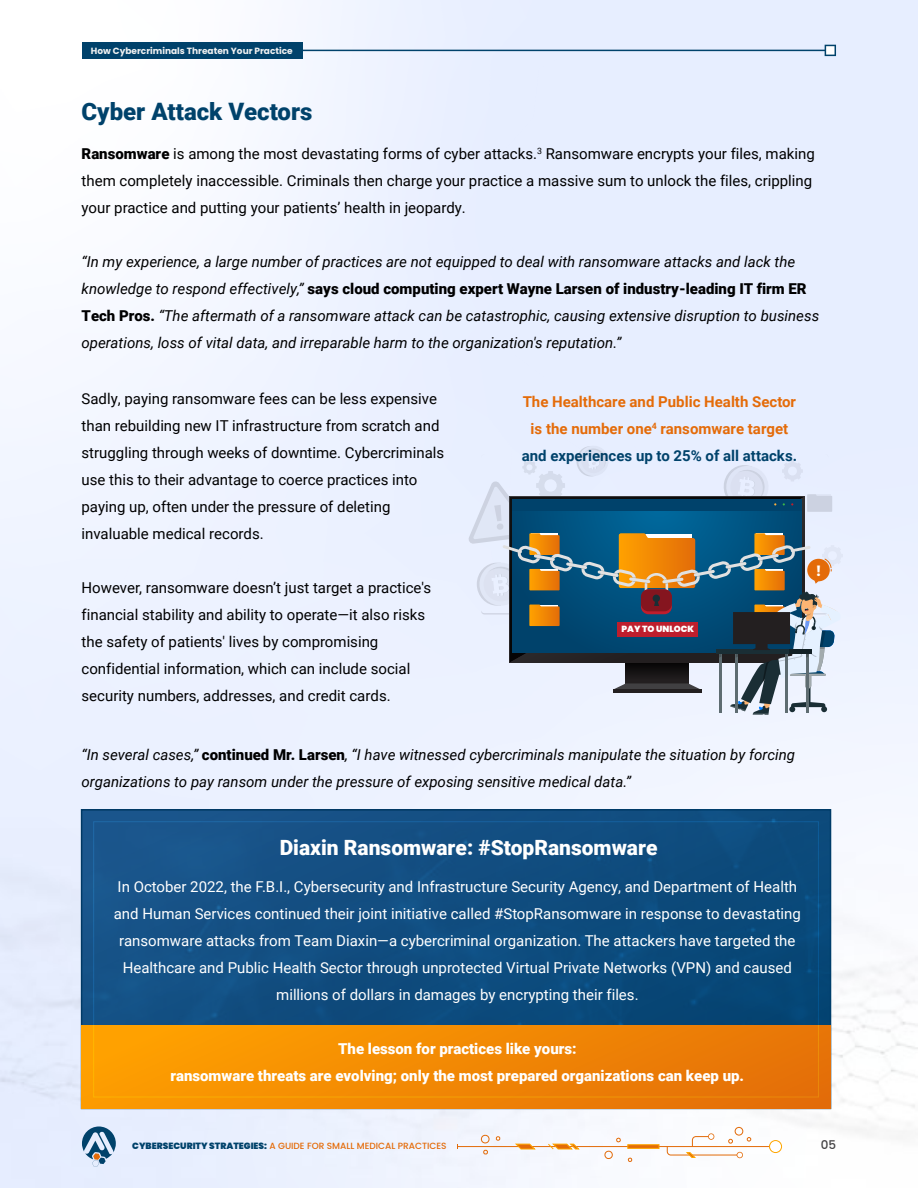
<style>
.page{position:relative;width:918px;height:1188px;background:#fff}
.page>*{position:absolute;margin:0;border:0;box-sizing:border-box;transform-origin:0 0}
.t1{font:900 24px "Roboto";color:#00426b}
.t2{font:900 21px "Roboto";color:#fff}
.t3{font:15px/27px "Roboto";color:#000}
.t4{font:italic 15px/27px "Roboto";color:#000}
.t5{font:15px/27px "Roboto";color:#fff;text-align:center}
.t6{font:900 15px/27px "Roboto";color:#fff;text-align:center}
.t7{font:700 15px/27px "Roboto";color:#e46b09;text-align:center}
.t8{font:700 15px "Montserrat";color:#fff}
.t9{font:500 12px "Poppins";color:#414042}
.t10{font:500 9px "Poppins";color:#e46b09}
.t11{font:700 9px "Poppins";color:#f1f2f2}
.t12{font:900 8.85px "Poppins";color:#fff}
.s1{font-weight:900}
.s2{font-weight:900;font-style:normal}
.s3{color:#00426b}
.s4{font-weight:900;color:#00426b}
</style>
<div class="page">
<div style="left:0;top:1px;width:918px;height:1186px;background:linear-gradient(to right,#f6f8ff,#e2ebff)"></div>
<img style="left:1px;top:673px;width:916px;height:515px">
<svg style="left:603px;top:1151px;width:11px;height:9px"></svg>
<svg style="left:615px;top:1137px;width:7px;height:6px"></svg>
<svg style="left:628px;top:1157px;width:4px;height:5px"></svg>
<div style="left:735px;top:1127px;width:8px;height:8px;border:1px solid #e26b09;border-radius:50%"></div>
<svg style="left:481px;top:1134px;width:9px;height:21px"></svg>
<svg style="left:496px;top:1136px;width:5px;height:5px"></svg>
<hr style="left:457px;top:1146px;width:316px;height:1px;background:#e26b09">
<div style="left:770px;top:1141px;width:12px;height:12px;background:#fff;border-radius:50%"></div>
<div style="left:769px;top:1140px;width:13px;height:13px;border:1px solid #ffa600;border-radius:50%"></div>
<svg style="left:514px;top:1143px;width:22px;height:7px"></svg>
<svg style="left:547px;top:1143px;width:33px;height:7px"></svg>
<svg style="left:667px;top:1133px;width:84px;height:25px"></svg>
<svg style="left:627px;top:1144px;width:32px;height:5px"></svg>
<svg style="left:82px;top:1126px;width:34px;height:41px"></svg>
<hr style="left:234px;top:50px;width:597px;height:1px;background:#00426b">
<svg style="left:825px;top:45px;width:11px;height:11px"></svg>
<div style="left:82px;top:42px;width:221px;height:17px;background:#00426b"></div>
<svg style="left:469px;top:446px;width:374px;height:269px"></svg>
<img style="left:82px;top:810px;width:749px;height:216px">
<div style="left:82px;top:1026px;width:749px;height:82px;background:linear-gradient(to right,#ffa100,#e57108)"></div>
<p class="t11" style="left:91px;top:47px;width:203px">How Cybercriminals Threaten Your Practice</p>
<h1 class="t1" style="left:82px;top:102px;width:232px">Cyber Attack Vectors</h1>
<p class="t3" style="left:82px;top:142px;width:735px"><span class="s1">Ransomware</span> is among the most devastating forms of cyber attacks.<sup>3</sup> Ransomware encrypts your files, making them completely inaccessible. Criminals then charge your practice a massive sum to unlock the files, crippling your practice and putting your patients’ health in jeopardy.</p>
<p class="t4" style="left:82px;top:250px;width:739px">“In my experience, a large number of practices are not equipped to deal with ransomware attacks and lack the knowledge to respond effectively,” <span class="s2">says cloud computing expert Wayne Larsen of industry-leading IT firm ER Tech Pros.</span> “The aftermath of a ransomware attack can be catastrophic, causing extensive disruption to business operations, loss of vital data, and irreparable harm to the organization's reputation.”</p>
<p class="t3" style="left:82px;top:386px;width:364px">Sadly, paying ransomware fees can be less expensive than rebuilding new IT infrastructure from scratch and struggling through weeks of downtime. Cybercriminals use this to their advantage to coerce practices into paying up, often under the pressure of deleting invaluable medical records.</p>
<p class="t3" style="left:82px;top:575px;width:351px">However, ransomware doesn’t just target a practice's financial stability and ability to operate—it also risks the safety of patients' lives by compromising confidential information, which can include social security numbers, addresses, and credit cards.</p>
<p class="t7" style="left:522px;top:389px;width:277px">The Healthcare and Public Health Sector is the number one<sup>4</sup> ransomware target <span class="s3">and experiences up to 25% of all attacks.</span></p>
<p class="t12" style="left:622px;top:625px;width:74px">PAY TO UNLOCK</p>
<p class="t4" style="left:82px;top:743px;width:715px">“In several cases,” <span class="s2">continued Mr. Larsen</span>, “I have witnessed cybercriminals manipulate the situation by forcing organizations to pay ransom under the pressure of exposing sensitive medical data.”</p>
<p class="t8" style="left:816px;top:562px;width:6px">!</p>
<h2 class="t2" style="left:280px;top:839px;width:379px">Diaxin Ransomware: #StopRansomware</h2>
<p class="t5" style="left:114px;top:874px;width:689px">In October 2022, the F.B.I., Cybersecurity and Infrastructure Security Agency, and Department of Health and Human Services continued their joint initiative called #StopRansomware in response to devastating ransomware attacks from Team Diaxin—a cybercriminal organization. The attackers have targeted the Healthcare and Public Health Sector through unprotected Virtual Private Networks (VPN) and caused millions of dollars in damages by encrypting their files.</p>
<p class="t6" style="left:171px;top:1036px;width:575px">The lesson for practices like yours:<br>ransomware threats are evolving; only the most prepared organizations can keep up.</p>
<p class="t10" style="left:132px;top:1142px;width:316px"><span class="s4">CYBERSECURITY STRATEGIES:</span> A GUIDE FOR SMALL MEDICAL PRACTICES</p>
<p class="t9" style="left:821px;top:1139px;width:17px">05</p>
</div>
